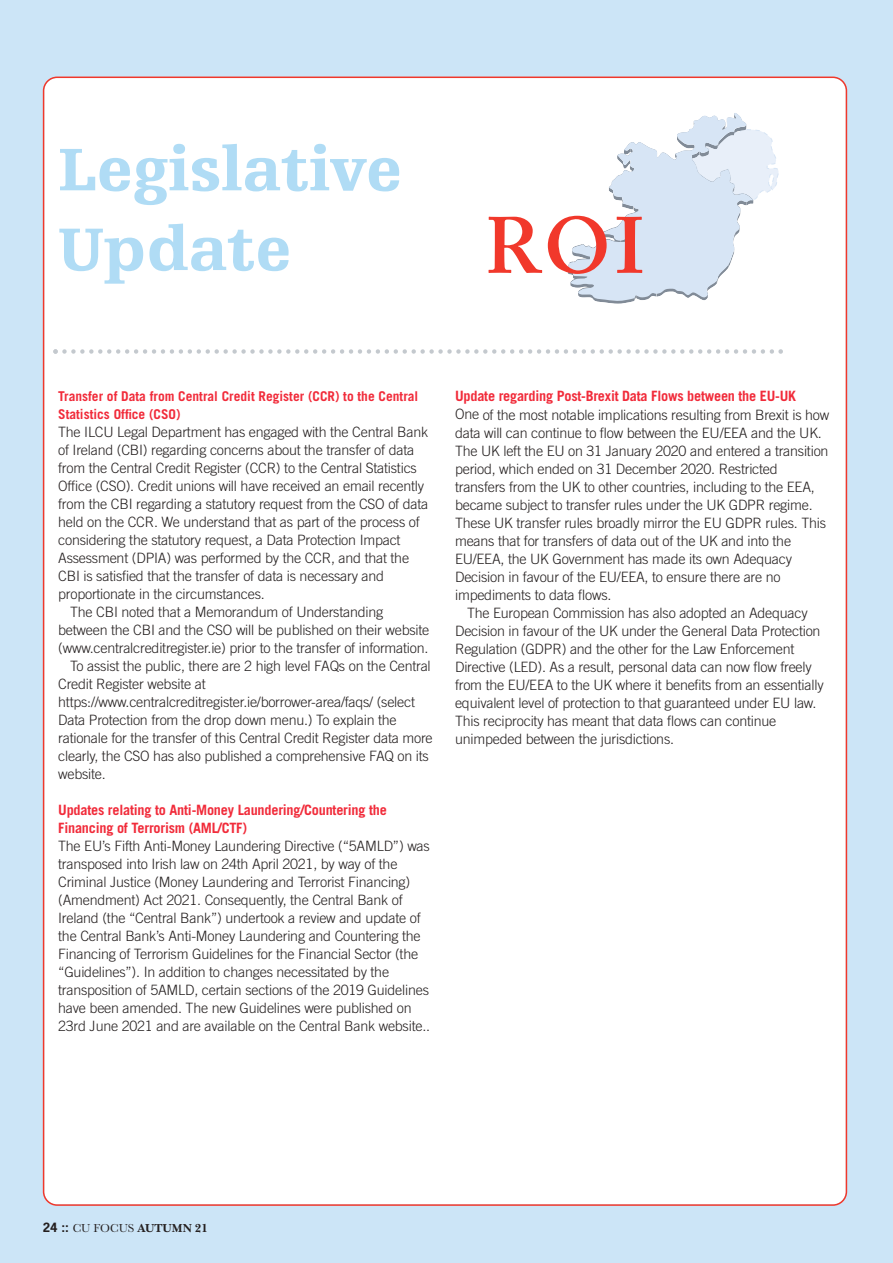
<style>
.page{position:relative;width:893px;height:1263px;background:#cce5f7}
.page>*{position:absolute;margin:0;border:0;box-sizing:border-box;transform-origin:0 0}
.t1{font:900 63.45px/79.7px "Egyptienne FLT Std";color:#b0dcf5}
.t2{font:300 14.25px/18px "Trade Gothic LT Std";letter-spacing:-.015em;color:#241f1f}
.t3{font:700 14.25px/18px "Trade Gothic LT Std";letter-spacing:-.015em;color:#f12b3a}
.t4{font:700 13.5px/18px "Trade Gothic LT Std";color:#f12b3a}
.t5{font:700 12px "Baskerville No 2 BT";color:#241f1f}
.s1{font-family:"News Gothic Std"}
.s2{font-family:"Baskerville";font-weight:400}
</style>
<div class="page">
<div style="left:43px;top:77px;width:804px;height:1129px;background:#fff"></div>
<svg style="left:489px;top:113px;width:290px;height:191px"></svg>
<svg style="left:53px;top:349px;width:730px;height:5px"></svg>
<h1 class="t1" style="left:58px;top:134px;width:345px">Legislative<br>Update</h1>
<p class="t4" style="left:58px;top:388px;width:362px">Transfer of Data from Central Credit Register (CCR) to the Central<br>Statistics Office (CSO)</p>
<p class="t2" style="left:58px;top:424px;width:372px">The ILCU Legal Department has engaged with the Central Bank</p>
<p class="t2" style="left:58px;top:442px;width:357px">of Ireland (CBI) regarding concerns about the transfer of data</p>
<p class="t2" style="left:58px;top:460px;width:360px">from the Central Credit Register (CCR) to the Central Statistics</p>
<p class="t2" style="left:58px;top:478px;width:367px">Office (CSO). Credit unions will have received an email recently</p>
<p class="t2" style="left:58px;top:496px;width:371px">from the CBI regarding a statutory request from the CSO of data</p>
<p class="t2" style="left:58px;top:514px;width:363px">held on the CCR. We understand that as part of the process of</p>
<p class="t2" style="left:58px;top:532px;width:344px">considering the statutory request, a Data Protection Impact</p>
<p class="t2" style="left:58px;top:550px;width:352px">Assessment (DPIA) was performed by the CCR, and that the</p>
<p class="t2" style="left:58px;top:568px;width:327px">CBI is satisfied that the transfer of data is necessary and</p>
<p class="t2" style="left:58px;top:586px;width:208px">proportionate in the circumstances.</p>
<p class="t2" style="left:70px;top:604px;width:315px">The CBI noted that a Memorandum of Understanding</p>
<p class="t2" style="left:58px;top:622px;width:373px">between the CBI and the CSO will be published on their website</p>
<p class="t2" style="left:58px;top:640px;width:372px">(www.centralcreditregister.ie) prior to the transfer of information.</p>
<p class="t2" style="left:70px;top:658px;width:362px">To assist the public, there are 2 high level FAQs on the Central</p>
<p class="t2" style="left:58px;top:676px;width:149px">Credit Register website at</p>
<p class="t2" style="left:58px;top:694px;width:358px">https://www.centralcreditregister.ie/borrower-area/faqs/ (select</p>
<p class="t2" style="left:58px;top:712px;width:340px">Data Protection from the drop down menu.) To explain the</p>
<p class="t2" style="left:58px;top:730px;width:376px">rationale for the transfer of this Central Credit Register data more</p>
<p class="t2" style="left:58px;top:748px;width:372px">clearly, the CSO has also published a comprehensive FAQ on its</p>
<p class="t2" style="left:58px;top:766px;width:49px">website.</p>
<p class="t3" style="left:58px;top:802px;width:330px">Updates relating to Anti-Money Laundering/Countering the<br>Financing of Terrorism (AML/CTF)</p>
<p class="t2" style="left:58px;top:838px;width:373px">The EU’s Fifth Anti-Money Laundering Directive (“5AMLD”) was transposed into Irish law on 24th April 2021, by way of the Criminal Justice (Money Laundering and Terrorist Financing) (Amendment) Act 2021. Consequently, the Central Bank of Ireland (the “Central Bank”) undertook a review and update of the Central Bank’s Anti-Money Laundering and Countering the Financing of Terrorism Guidelines for the Financial Sector (the “Guidelines”). In addition to changes necessitated by the transposition of 5AMLD, certain sections of the 2019 Guidelines have been amended. The new Guidelines were published on 23rd June 2021 and are available on the Central Bank website..</p>
<p class="t3" style="left:455px;top:389px;width:343px">Update regarding Post-Brexit Data Flows between the EU-UK</p>
<p class="t2" style="left:455px;top:407px;width:376px">One of the most notable implications resulting from Brexit is how</p>
<p class="t2" style="left:455px;top:425px;width:368px">data will can continue to flow between the EU/EEA and the UK.</p>
<p class="t2" style="left:455px;top:443px;width:375px">The UK left the EU on 31 January 2020 and entered a transition</p>
<p class="t2" style="left:455px;top:461px;width:324px">period, which ended on 31 December 2020. Restricted</p>
<p class="t2" style="left:455px;top:479px;width:361px">transfers from the UK to other countries, including to the EEA,</p>
<p class="t2" style="left:455px;top:497px;width:359px">became subject to transfer rules under the UK GDPR regime.</p>
<p class="t2" style="left:455px;top:515px;width:372px">These UK transfer rules broadly mirror the EU GDPR rules. This</p>
<p class="t2" style="left:455px;top:533px;width:338px">means that for transfers of data out of the UK and into the</p>
<p class="t2" style="left:455px;top:551px;width:338px">EU/EEA, the UK Government has made its own Adequacy</p>
<p class="t2" style="left:455px;top:569px;width:327px">Decision in favour of the EU/EEA, to ensure there are no</p>
<p class="t2" style="left:455px;top:587px;width:158px">impediments to data flows.</p>
<p class="t2" style="left:467px;top:605px;width:342px">The European Commission has also adopted an Adequacy</p>
<p class="t2" style="left:455px;top:623px;width:367px">Decision in favour of the UK under the General Data Protection</p>
<p class="t2" style="left:455px;top:641px;width:341px">Regulation (GDPR) and the other for the Law Enforcement</p>
<p class="t2" style="left:455px;top:659px;width:358px">Directive (LED). As a result, personal data can now flow freely</p>
<p class="t2" style="left:455px;top:677px;width:370px">from the EU/EEA to the UK where it benefits from an essentially</p>
<p class="t2" style="left:455px;top:695px;width:363px">equivalent level of protection to that guaranteed under EU law.</p>
<p class="t2" style="left:455px;top:713px;width:323px">This reciprocity has meant that data flows can continue</p>
<p class="t2" style="left:455px;top:731px;width:220px">unimpeded between the jurisdictions.</p>
<p class="t5" style="left:43px;top:1223px;width:166px"><span class="s1">24 ::</span> <span class="s2">CU FOCUS</span> AUTUMN 21</p>
</div>
